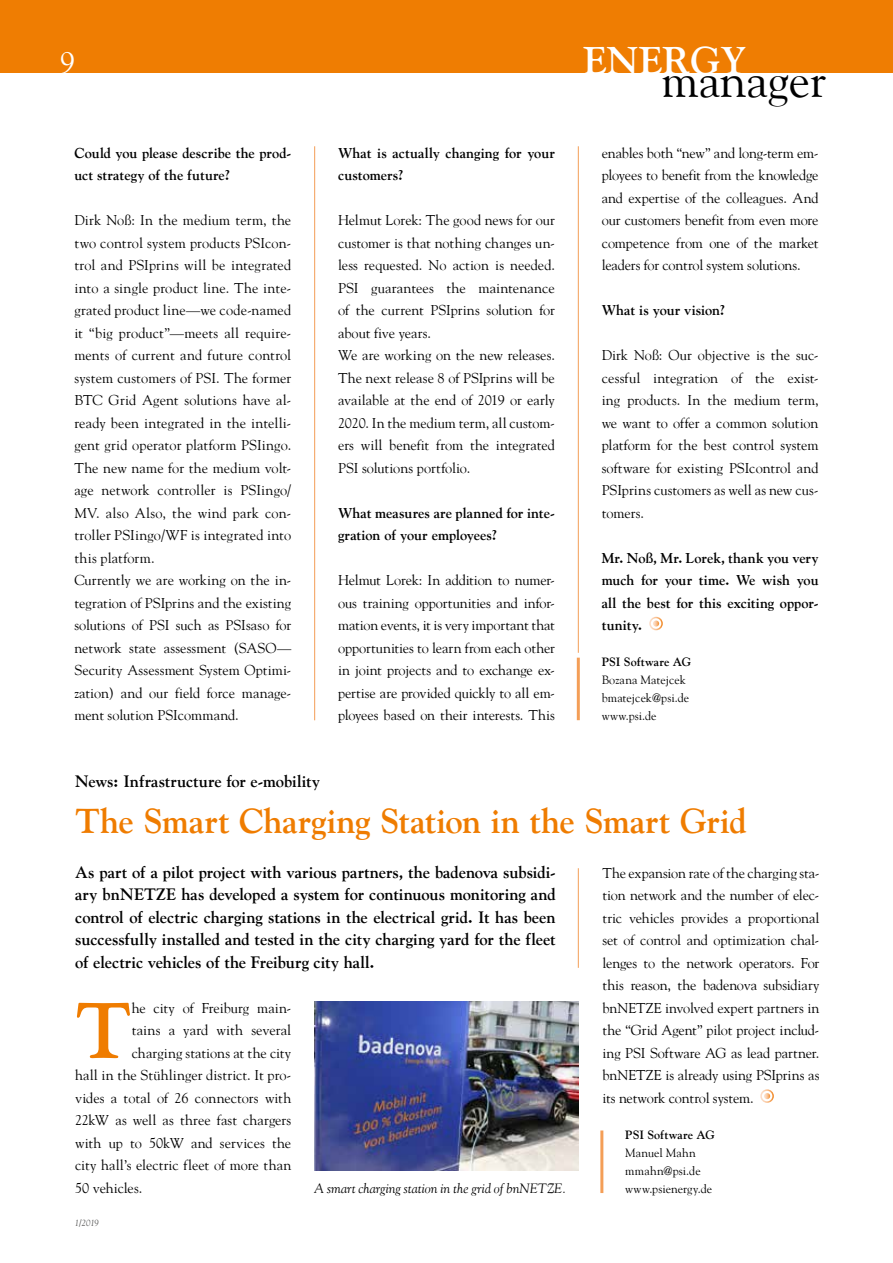
<style>
.page{position:relative;width:893px;height:1263px;background:#fff}
.page>*{position:absolute;margin:0;border:0;box-sizing:border-box;transform-origin:0 0}
.t1{font:700 78.15px "Goudy";color:#ef7c00}
.t2{font:47.85px "Goudy";color:#000}
.t3{font:700 38.55px "Goudy";color:#fff}
.t4{font:700 34.5px "Goudy";letter-spacing:-.01em;color:#ef7c00}
.t5{font:30px "Goudy";color:#fff}
.t6{font:700 16.5px/22.5px "Goudy";letter-spacing:-.01em;color:#000;text-align:justify}
.t7{font:14.25px/22.5px "Goudy";letter-spacing:.005em;color:#000;text-align:justify}
.t8{font:700 14.25px/22.5px "Goudy";color:#000}
.t9{font:italic 13.5px "Goudy";color:#000}
.t10{font:12px/18px "Goudy";letter-spacing:.005em;color:#000}
.t11{font:700 12px "Goudy";letter-spacing:.005em;color:#000}
.t12{font:italic 9px "Goudy";color:#565655}
</style>
<div class="page">
<div style="left:0;top:0;width:893px;height:72px;background:#ef7d02"></div>
<hr style="left:314px;top:146px;width:1px;height:574px;background:#f49e57">
<hr style="left:578px;top:146px;width:1px;height:507px;background:#f49e57">
<hr style="left:577px;top:658px;width:3px;height:62px;background:#f49e57">
<div style="left:649px;top:617px;width:14px;height:13px;border:2px solid #fff;border-radius:50%"></div>
<svg style="left:653px;top:620px;width:6px;height:7px"></svg>
<div style="left:760px;top:1089px;width:14px;height:14px;border:2px solid #fff;border-radius:50%"></div>
<svg style="left:764px;top:1093px;width:6px;height:6px"></svg>
<hr style="left:600px;top:1130px;width:3px;height:63px;background:#f49e57">
<img style="left:315px;top:1001px;width:264px;height:169px">
<hr style="left:578px;top:868px;width:1px;height:100px;background:#f49e57">
<h3 class="t5" style="left:60px;top:44px;width:16px">9</h3>
<p class="t8" style="left:74px;top:141px;width:218px">Could you please describe the prod&shy;uct strategy of the future?</p>
<p class="t7" style="left:74px;top:209px;width:218px;text-align:left">Dirk Noß: In the medium term, the two control system products PSIcon&shy;trol and PSIprins will be integrated into a single product line. The inte&shy;grated product line—we code-named it “big product”—meets all require&shy;ments of current and future control system customers of PSI. The former BTC Grid Agent solutions have al&shy;ready been integrated in the intelli&shy;gent grid operator platform PSIingo.<br>The new name for the medium volt&shy;age network controller is PSIingo/ MV. also Also, the wind park con&shy;troller PSIingo/WF is integrated into this platform.<br>Currently we are working on the in&shy;tegration of PSIprins and the existing solutions of PSI such as PSIsaso for network state assessment (SASO— Security Assessment System Optimi&shy;zation) and our field force manage&shy;ment solution PSIcommand.</p>
<p class="t8" style="left:338px;top:141px;width:218px">What is actually changing for your customers?</p>
<p class="t7" style="left:338px;top:209px;width:218px;text-align:left">Helmut Lorek: The good news for our customer is that nothing changes un&shy;less requested. No action is needed.<br>PSI guarantees the maintenance of the current PSIprins solution for about five years.<br>We are working on the new releases.<br>The next release 8 of PSIprins will be available at the end of 2019 or early 2020. In the medium term, all custom&shy;ers will benefit from the integrated PSI solutions portfolio.</p>
<p class="t8" style="left:338px;top:501px;width:218px">What measures are planned for inte&shy;gration of your employees?</p>
<p class="t7" style="left:338px;top:569px;width:218px">Helmut Lorek: In addition to numer&shy;ous training opportunities and infor&shy;mation events, it is very important that opportunities to learn from each other in joint projects and to exchange ex&shy;pertise are provided quickly to all em&shy;ployees based on their interests. This</p>
<h3 class="t3" style="left:583px;top:38px;width:164px">ENERGY</h3>
<h2 class="t2" style="left:661px;top:51px;width:166px">manager</h2>
<p class="t7" style="left:602px;top:141px;width:218px">enables both “new” and long-term em&shy;ployees to benefit from the knowledge and expertise of the colleagues. And our customers benefit from even more competence from one of the market leaders for control system solutions.</p>
<p class="t8" style="left:602px;top:299px;width:125px">What is your vision?</p>
<p class="t7" style="left:602px;top:344px;width:218px">Dirk Noß: Our objective is the suc&shy;cessful integration of the exist&shy;ing products. In the medium term, we want to offer a common solution platform for the best control system software for existing PSIcontrol and PSIprins customers as well as new cus&shy;tomers.</p>
<p class="t8" style="left:602px;top:546px;width:218px;text-align:justify">Mr. Noß, Mr. Lorek, thank you very much for your time. We wish you all the best for this exciting oppor&shy;tunity.</p>
<p class="t11" style="left:602px;top:655px;width:91px">PSI Software AG</p>
<p class="t10" style="left:602px;top:671px;width:89px">Bozana Matejcek bmatejcek@psi.de www.psi.de</p>
<p class="t6" style="left:75px;top:770px;width:246px">News: Infrastructure for e-mobility</p>
<h3 class="t4" style="left:75px;top:800px;width:673px">The Smart Charging Station in the Smart Grid</h3>
<p class="t6" style="left:75px;top:861px;width:482px">As part of a pilot project with various partners, the badenova subsidi&shy;ary bnNETZE has developed a system for continuous monitoring and control of electric charging stations in the electrical grid. It has been successfully installed and tested in the city charging yard for the fleet of electric vehicles of the Freiburg city hall.</p>
<h1 class="t1" style="left:75px;top:984px;width:54px">T</h1>
<p class="t7" style="left:132px;top:996px;width:161px">he city of Freiburg main-</p>
<p class="t7" style="left:602px;top:861px;width:218px">The expansion rate of the charging sta&shy;tion network and the number of elec&shy;tric vehicles provides a proportional set of control and optimization chal&shy;lenges to the network operators. For this reason, the badenova subsidiary bnNETZE involved expert partners in the “Grid Agent” pilot project includ&shy;ing PSI Software AG as lead partner. bnNETZE is already using PSIprins as its network control system.</p>
<p class="t11" style="left:625px;top:1128px;width:91px">PSI Software AG</p>
<p class="t10" style="left:625px;top:1143px;width:77px">Manuel Mahn mmahn@psi.de</p>
<p class="t7" style="left:132px;top:1019px;width:161px">tains a yard with several</p>
<p class="t7" style="left:132px;top:1041px;width:161px">charging stations at the city</p>
<p class="t7" style="left:75px;top:1064px;width:218px">hall in the Stühlinger district. It pro-</p>
<p class="t7" style="left:75px;top:1086px;width:218px">vides a total of 26 connectors with</p>
<p class="t7" style="left:75px;top:1109px;width:218px">22kW as well as three fast chargers</p>
<p class="t7" style="left:75px;top:1131px;width:218px">with up to 50kW and services the</p>
<p class="t7" style="left:75px;top:1154px;width:218px">city hall’s electric fleet of more than</p>
<p class="t7" style="left:75px;top:1176px;width:69px">50 vehicles.</p>
<p class="t9" style="left:314px;top:1180px;width:254px">A smart charging station in the grid of bnNETZE.</p>
<p class="t10" style="left:625px;top:1179px;width:88px">www.psienergy.de</p>
<p class="t12" style="left:75px;top:1217px;width:26px">1/2019</p>
</div>
